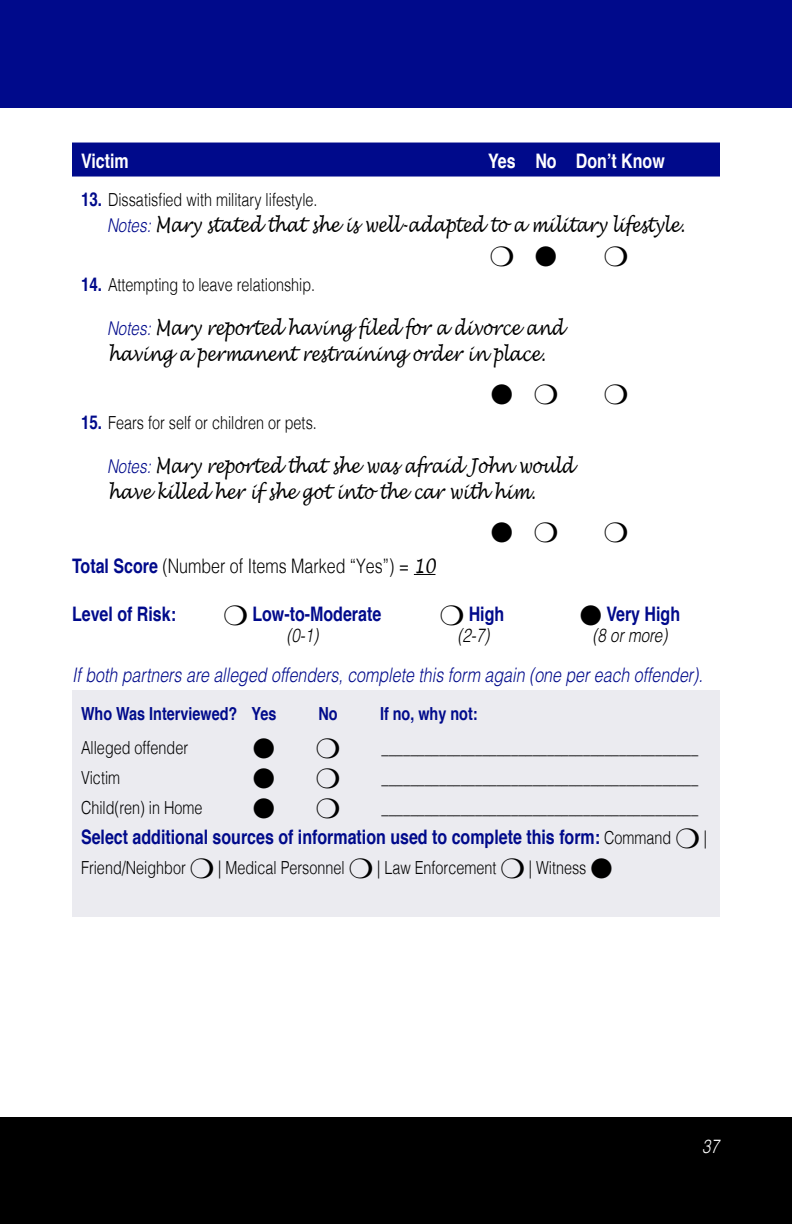
<style>
.page{position:relative;width:792px;height:1224px;background:#fff}
.page>*{position:absolute;margin:0;border:0;box-sizing:border-box;transform-origin:0 0}
.notes_check_box{font:28px "Zapf Dingbats ITC";color:#000}
.check_box_interviewe{font:28px "Zapf Dingbats ITC";color:#000}
.notes_check_box-2{font:italic 20px/26px "Lucida Handwriting";color:#000;scale:.8 1}
.note{font:italic 300 20px "Helvetica";color:#000a8b;scale:.8 1}
.check_box_interviewe-2{font:700 20px "Helvetica";color:#000a8b;scale:.8 1}
.level_of_risk{font:700 20px "Helvetica";color:#000a8b;scale:.8 1}
.total_score{font:300 20px "Helvetica";color:#000;scale:.8 1}
.yes_no_dont_fixed{font:700 20px "Helvetica";color:#fff;scale:.8 1}
.level_risk_numbers{font:italic 300 19px "Helvetica";color:#000;scale:.8 1}
.t1{font:italic 300 19px "Helvetica";color:#fff;scale:.8 1}
.check_box_interviewe-3{font:300 18px "Helvetica";color:#000;scale:.8 1}
.interviewed_heading{font:700 18px "Helvetica";color:#000a8b;scale:.8 1}
.s1{font-weight:700;font-size:19px;color:#000a8b}
.s2{font-family:"Helvetica";font-weight:300;font-size:19px;color:#000a8b}
.s3{font-weight:700;color:#000a8b}
.s4{font-family:"Lucida Handwriting";font-weight:400;font-style:italic}
.s5{color:#000}
.s6{font-weight:300;font-size:18px;color:#000}
</style>
<div class="page">
<div style="left:72px;top:691px;width:648px;height:226px;background:#ebebf0"></div>
<div style="left:0;top:1118px;width:792px;height:106px;background:#000"></div>
<div style="left:0;top:0;width:792px;height:108px;background:#000a8b"></div>
<div style="left:72px;top:143px;width:648px;height:34px;background:#000a8b"></div>
<svg style="left:414px;top:574px;width:21px;height:1px"></svg>
<p class="yes_no_dont_fixed" style="left:81px;top:144px;width:61px">Victim</p>
<p class="yes_no_dont_fixed" style="left:488px;top:144px;width:222px">Yes No Don’t Know</p>
<p class="check_box_interviewe-3" style="left:81px;top:184px;width:297px"><span class="s1">13.</span> Dissatisfied with military lifestyle.</p>
<p class="notes_check_box-2" style="left:107px;top:212px;width:724px"><span class="s2">Notes:</span> Mary stated that she is well-adapted to a military lifestyle.</p>
<p class="notes_check_box" style="left:535px;top:243px;width:24px">●</p>
<p class="check_box_interviewe-3" style="left:81px;top:269px;width:294px"><span class="s1">14.</span> Attempting to leave relationship.</p>
<p class="notes_check_box-2" style="left:107px;top:315px;width:572px"><span class="s2">Notes:</span> Mary reported having filed for a divorce and having a permanent restraining order in place.</p>
<p class="notes_check_box" style="left:491px;top:381px;width:24px">●</p>
<p class="check_box_interviewe-3" style="left:81px;top:407px;width:296px"><span class="s1">15.</span> Fears for self or children or pets.</p>
<p class="notes_check_box-2" style="left:107px;top:453px;width:585px"><span class="s2">Notes:</span> Mary reported that she was afraid John would have killed her if she got into the car with him.</p>
<p class="notes_check_box" style="left:491px;top:519px;width:24px">●</p>
<p class="total_score" style="left:72px;top:548px;width:456px"><span class="s3">Total Score</span> (Number of Items Marked “Yes”) = <span class="s4">10</span></p>
<p class="level_of_risk" style="left:72px;top:597px;width:132px">Level of Risk:</p>
<p class="level_of_risk" style="left:252px;top:597px;width:163px">Low-to-Moderate</p>
<p class="level_of_risk" style="left:469px;top:597px;width:46px">High</p>
<p class="level_of_risk" style="left:580px;top:597px;width:127px"><span class="s5">●</span> Very High</p>
<p class="level_risk_numbers" style="left:286px;top:623px;width:42px">(0-1)</p>
<p class="level_risk_numbers" style="left:457px;top:623px;width:42px">(2-7)</p>
<p class="level_risk_numbers" style="left:593px;top:623px;width:95px">(8 or more)</p>
<p class="note" style="left:72px;top:662px;width:790px">If both partners are alleged offenders, complete this form again (one per each offender).</p>
<p class="interviewed_heading" style="left:81px;top:699px;width:246px">Who Was Interviewed? Yes</p>
<p class="interviewed_heading" style="left:318px;top:699px;width:25px">No</p>
<p class="interviewed_heading" style="left:380px;top:699px;width:124px">If no, why not:</p>
<p class="check_box_interviewe-3" style="left:81px;top:732px;width:136px">Alleged offender</p>
<p class="check_box_interviewe" style="left:253px;top:735px;width:24px">●</p>
<p class="check_box_interviewe-3" style="left:382px;top:732px;width:397px">____________________________________________</p>
<p class="check_box_interviewe-3" style="left:81px;top:762px;width:50px">Victim</p>
<p class="check_box_interviewe" style="left:253px;top:765px;width:24px">●</p>
<p class="check_box_interviewe-3" style="left:382px;top:762px;width:397px">____________________________________________</p>
<p class="check_box_interviewe-3" style="left:81px;top:792px;width:154px">Child(ren) in Home</p>
<p class="check_box_interviewe" style="left:253px;top:795px;width:24px">●</p>
<p class="check_box_interviewe-3" style="left:382px;top:792px;width:397px">____________________________________________</p>
<p class="check_box_interviewe-2" style="left:81px;top:820px;width:739px">Select additional sources of information used to complete this form: <span class="s6">Command</span></p>
<p class="check_box_interviewe-3" style="left:704px;top:822px;width:5px">|</p>
<p class="check_box_interviewe-3" style="left:81px;top:852px;width:133px">Friend/Neighbor</p>
<p class="check_box_interviewe-3" style="left:218px;top:852px;width:160px">| Medical Personnel</p>
<p class="check_box_interviewe-3" style="left:377px;top:852px;width:151px">| Law Enforcement</p>
<p class="check_box_interviewe-3" style="left:529px;top:852px;width:106px">| Witness ●</p>
<p class="t1" style="left:702px;top:1135px;width:23px">37</p>
</div>
